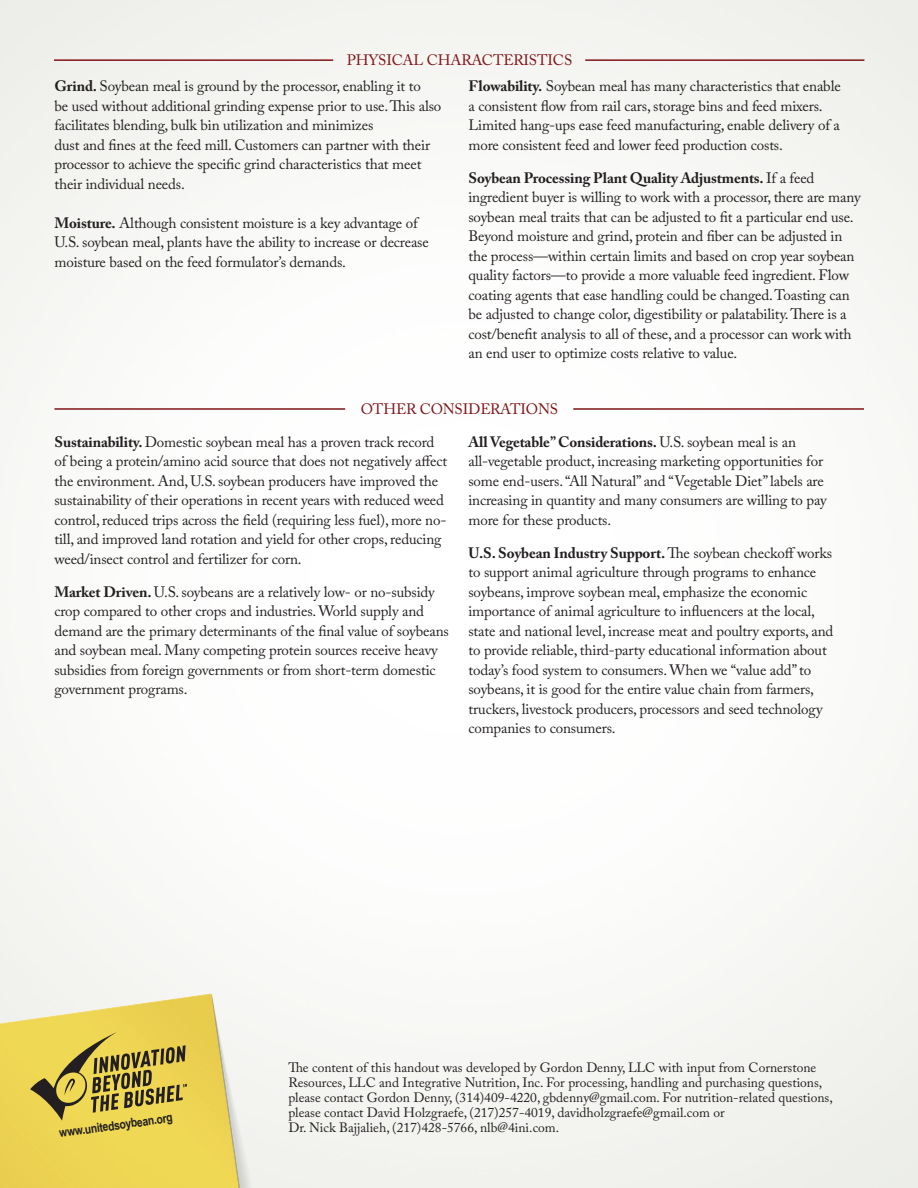
<style>
.page{position:relative;width:918px;height:1188px;background:#fff}
.page>*{position:absolute;margin:0;border:0;box-sizing:border-box;transform-origin:0 0}
.t1{font:15px/19.5px "Adobe Caslon Pro";letter-spacing:-.01em;color:#231f20}
.t2{font:15px "Adobe Caslon Pro";letter-spacing:-.01em;color:#7f1416}
.t3{font:13.5px/15px "Adobe Caslon Pro";color:#231f20}
.t4{font:700 12.6px "Arial Narrow";color:#231f20}
.s1{color:#7f1416}
.s2{font-weight:700}
</style>
<div class="page">
<hr style="left:54px;top:408px;width:291px;height:2px;background:#7f1416">
<hr style="left:573px;top:408px;width:291px;height:2px;background:#7f1416">
<hr style="left:54px;top:59px;width:279px;height:2px;background:#7f1416">
<hr style="left:585px;top:59px;width:279px;height:2px;background:#7f1416">
<img style="left:0;top:951px;width:306px;height:237px">
<svg style="left:30px;top:1031px;width:157px;height:90px;background:#beab46"></svg>
<p class="t1" style="left:54px;top:47px;width:519px;line-height:26.2px;text-indent:292px"><span class="s1">PHYSICAL CHARACTERISTICS<br></span><span class="s2">Grind.</span> Soybean meal is ground by the processor, enabling it to</p>
<p class="t1" style="left:54px;top:96px;width:388px">be used without additional grinding expense prior to use. This also facilitates blending, bulk bin utilization and minimizes<br>dust and fines at the feed mill. Customers can partner with their processor to achieve the specific grind characteristics that meet their individual needs.</p>
<p class="t1" style="left:54px;top:213px;width:376px"><span class="s2">Moisture.</span> Although consistent moisture is a key advantage of<br>U.S. soybean meal, plants have the ability to increase or decrease moisture based on the feed formulator’s demands.</p>
<p class="t1" style="left:468px;top:76px;width:374px"><span class="s2">Flowability.</span> Soybean meal has many characteristics that enable a consistent flow from rail cars, storage bins and feed mixers.<br>Limited hang-ups ease feed manufacturing, enable delivery of a more consistent feed and lower feed production costs.</p>
<p class="t1" style="left:468px;top:168px;width:394px"><span class="s2">Soybean Processing Plant Quality Adjustments.</span> If a feed ingredient buyer is willing to work with a processor, there are many soybean meal traits that can be adjusted to fit a particular end use.<br>Beyond moisture and grind, protein and fiber can be adjusted in the process—within certain limits and based on crop year soybean quality factors—to provide a more valuable feed ingredient. Flow coating agents that ease handling could be changed. Toasting can be adjusted to change color, digestibility or palatability. There is a cost/benefit analysis to all of these, and a processor can work with an end user to optimize costs relative to value.</p>
<p class="t2" style="left:361px;top:400px;width:199px">OTHER CONSIDERATIONS</p>
<p class="t1" style="left:54px;top:432px;width:394px"><span class="s2">Sustainability.</span> Domestic soybean meal has a proven track record of being a protein/amino acid source that does not negatively affect the environment. And, U.S. soybean producers have improved the sustainability of their operations in recent years with reduced weed control, reduced trips across the field (requiring less fuel), more no&shy;till, and improved land rotation and yield for other crops, reducing weed/insect control and fertilizer for corn.</p>
<p class="t1" style="left:54px;top:582px;width:396px"><span class="s2">Market Driven.</span> U.S. soybeans are a relatively low- or no-subsidy crop compared to other crops and industries. World supply and demand are the primary determinants of the final value of soybeans and soybean meal. Many competing protein sources receive heavy subsidies from foreign governments or from short-term domestic government programs.</p>
<p class="t1" style="left:468px;top:432px;width:360px"><span class="s2">All Vegetable” Considerations.</span> U.S. soybean meal is an all-vegetable product, increasing marketing opportunities for some end-users. “All Natural” and “Vegetable Diet” labels are increasing in quantity and many consumers are willing to pay more for these products.</p>
<p class="t1" style="left:468px;top:543px;width:366px"><span class="s2">U.S. Soybean Industry Support.</span> The soybean checkoff works to support animal agriculture through programs to enhance soybeans, improve soybean meal, emphasize the economic importance of animal agriculture to influencers at the local, state and national level, increase meat and poultry exports, and to provide reliable, third-party educational information about today’s food system to consumers. When we “value add” to soybeans, it is good for the entire value chain from farmers, truckers, livestock producers, processors and seed technology companies to consumers.</p>
<p class="t4" style="left:58px;top:1124px;width:116px;rotate:-8deg">www.unitedsoybean.org</p>
<p class="t3" style="left:288px;top:1060px;width:546px">The content of this handout was developed by Gordon Denny, LLC with input from Cornerstone Resources, LLC and Integrative Nutrition, Inc. For processing, handling and purchasing questions, please contact Gordon Denny, (314)409-4220, gbdenny@gmail.com. For nutrition-related questions, please contact David Holzgraefe, (217)257-4019, davidholzgraefe@gmail.com or<br>Dr. Nick Bajjalieh, (217)428-5766, nlb@4ini.com.</p>
</div>
